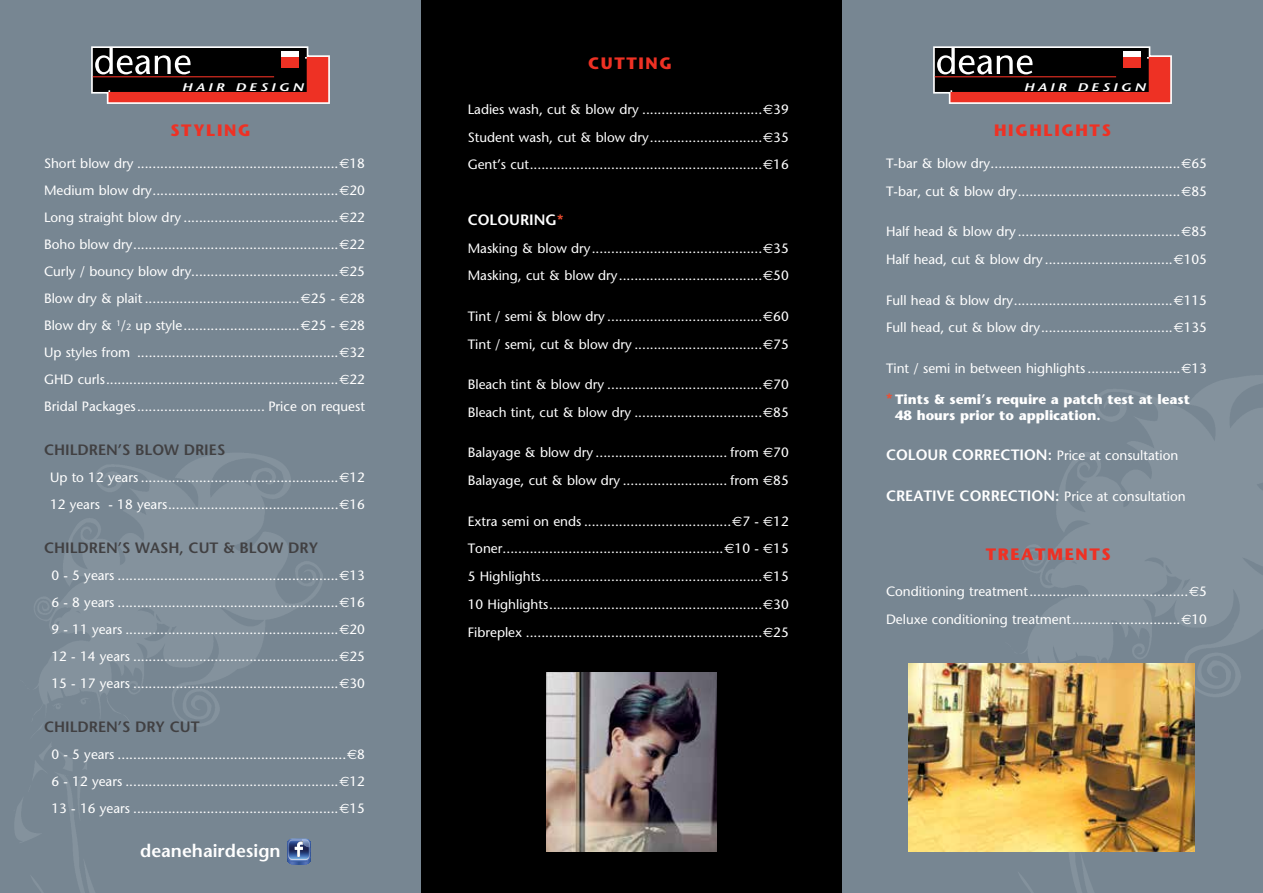
<style>
.page{position:relative;width:1263px;height:893px;background:#fff}
.page>*{position:absolute;margin:0;border:0;box-sizing:border-box;transform-origin:0 0}
.t1{font:600 18px "Stone Sans";color:#fff}
.t2{font:700 16.5px "Stone Sans";letter-spacing:.1em;color:#ee3124}
.t3{font:600 15px "Stone Sans";color:#414042}
.t4{font:600 15px "Stone Sans";color:#fff}
.t5{font:13.5px/27px "Stone Sans";color:#fff}
.t6{font:700 13.5px/16.2px "Stone Sans";color:#fff}
.t7{font:italic 600 11.1px "Stone Sans";letter-spacing:.2em;color:#fff;scale:1.4 1}
.s1{font-family:"Euro Sans"}
.s2{font-size:9px}
.s3{font-weight:600;font-size:15px;color:#f04d30}
.s4{font-weight:600;font-size:15px}
.s5{font-weight:400;font-size:13.5px}
.s6{color:#f04d30}
</style>
<div class="page">
<div style="left:0;top:0;width:421px;height:893px;background:#778692"></div>
<img style="left:15px;top:453px;width:308px;height:440px">
<div style="left:842px;top:0;width:421px;height:893px;background:#778692"></div>
<svg style="left:91px;top:46px;width:239px;height:58px"></svg>
<hr style="left:93px;top:76px;width:181px;height:1px;background:#ee3124">
<svg style="left:933px;top:46px;width:239px;height:58px"></svg>
<hr style="left:935px;top:76px;width:181px;height:1px;background:#ee3124">
<div style="left:421px;top:0;width:421px;height:893px;background:#000"></div>
<img style="left:547px;top:673px;width:169px;height:178px">
<img style="left:287px;top:838px;width:23px;height:1px">
<svg style="left:287px;top:839px;width:25px;height:25px"></svg>
<img style="left:982px;top:375px;width:281px;height:518px">
<img style="left:909px;top:663px;width:285px;height:188px">
<p class="t2" style="left:588px;top:53px;width:85px">CUTTING</p>
<p class="t7" style="left:182px;top:80px;width:89px">HAIR DESIGN</p>
<p class="t7" style="left:1024px;top:80px;width:89px">HAIR DESIGN</p>
<p class="t5" style="left:468px;top:95px;width:323px;line-height:27.8px;text-align:justify">Ladies wash, cut &amp; blow dry ...............................<span class="s1">€</span>39<br>Student wash, cut &amp; blow dry.............................<span class="s1">€</span>35<br>Gent’s cut............................................................<span class="s1">€</span>16</p>
<p class="t2" style="left:170px;top:120px;width:82px">STYLING</p>
<p class="t2" style="left:994px;top:120px;width:118px">HIGHLIGHTS</p>
<p class="t5" style="left:44px;top:150px;width:323px;text-align:justify">Short blow dry ....................................................<span class="s1">€</span>18<br>Medium blow dry................................................<span class="s1">€</span>20<br>Long straight blow dry ........................................<span class="s1">€</span>22<br>Boho blow dry.....................................................<span class="s1">€</span>22<br>Curly / bouncy blow dry......................................<span class="s1">€</span>25<br>Blow dry &amp; plait ........................................<span class="s1">€</span>25 - <span class="s1">€</span>28<br>Blow dry &amp; <sup>1</sup>/<span class="s2">2</span> up style..............................<span class="s1">€</span>25 - <span class="s1">€</span>28<br>Up styles from ....................................................<span class="s1">€</span>32<br>GHD curls............................................................<span class="s1">€</span>22<br>Bridal Packages................................. Price on request</p>
<p class="t3" style="left:44px;top:440px;width:183px">CHILDREN’S BLOW DRIES</p>
<p class="t5" style="left:50px;top:464px;width:316px">Up to 12 years ...................................................<span class="s1">€</span>12<br>12 years - 18 years............................................<span class="s1">€</span>16</p>
<p class="t3" style="left:44px;top:539px;width:276px">CHILDREN’S WASH, CUT &amp; BLOW DRY</p>
<p class="t5" style="left:52px;top:562px;width:315px;text-align:justify">0 - 5 years .........................................................<span class="s1">€</span>13<br>6 - 8 years .........................................................<span class="s1">€</span>16<br>9 - 11 years .......................................................<span class="s1">€</span>20<br>12 - 14 years .....................................................<span class="s1">€</span>25<br>15 - 17 years .....................................................<span class="s1">€</span>30</p>
<p class="t3" style="left:44px;top:718px;width:157px">CHILDREN’S DRY CUT</p>
<p class="t5" style="left:52px;top:741px;width:315px;text-align:justify">0 - 5 years ...........................................................<span class="s1">€</span>8<br>6 - 12 years .......................................................<span class="s1">€</span>12<br>13 - 16 years .....................................................<span class="s1">€</span>15</p>
<p class="t5" style="left:886px;top:149px;width:323px;line-height:27.8px">T-bar &amp; blow dry.................................................<span class="s1">€</span>65<br>T-bar, cut &amp; blow dry..........................................<span class="s1">€</span>85</p>
<p class="t5" style="left:886px;top:218px;width:323px;line-height:27.8px">Half head &amp; blow dry ..........................................<span class="s1">€</span>85<br>Half head, cut &amp; blow dry .................................<span class="s1">€</span>105</p>
<p class="t5" style="left:886px;top:286px;width:323px;line-height:27.8px">Full head &amp; blow dry.........................................<span class="s1">€</span>115<br>Full head, cut &amp; blow dry..................................<span class="s1">€</span>135</p>
<p class="t5" style="left:886px;top:354px;width:323px">Tint / semi in between highlights ........................<span class="s1">€</span>13</p>
<p class="t6" style="left:895px;top:391px;width:297px;text-indent:-9px"><span class="s3">*</span> Tints &amp; semi’s require a patch test at least<br>48 hours prior to application.</p>
<p class="t5" style="left:886px;top:442px;width:294px"><span class="s4">COLOUR CORRECTION:</span> Price at consultation</p>
<p class="t4" style="left:886px;top:486px;width:301px">CREATIVE CORRECTION: <span class="s5">Price at consultation</span></p>
<p class="t4" style="left:468px;top:210px;width:97px">COLOURING<span class="s6">*</span></p>
<p class="t5" style="left:468px;top:234px;width:323px;line-height:27.8px">Masking &amp; blow dry............................................<span class="s1">€</span>35<br>Masking, cut &amp; blow dry.....................................<span class="s1">€</span>50</p>
<p class="t5" style="left:468px;top:302px;width:323px;line-height:27.8px">Tint / semi &amp; blow dry ........................................<span class="s1">€</span>60<br>Tint / semi, cut &amp; blow dry .................................<span class="s1">€</span>75</p>
<p class="t5" style="left:468px;top:370px;width:323px;line-height:27.8px">Bleach tint &amp; blow dry ........................................<span class="s1">€</span>70<br>Bleach tint, cut &amp; blow dry .................................<span class="s1">€</span>85</p>
<p class="t5" style="left:468px;top:439px;width:323px;line-height:27.8px">Balayage &amp; blow dry .................................. from <span class="s1">€</span>70<br>Balayage, cut &amp; blow dry ........................... from <span class="s1">€</span>85</p>
<p class="t5" style="left:468px;top:507px;width:323px;line-height:27.8px;text-align:justify">Extra semi on ends ......................................<span class="s1">€</span>7 - <span class="s1">€</span>12<br>Toner.........................................................<span class="s1">€</span>10 - <span class="s1">€</span>15<br>5 Highlights.........................................................<span class="s1">€</span>15<br>10 Highlights.......................................................<span class="s1">€</span>30<br>Fibreplex .............................................................<span class="s1">€</span>25</p>
<p class="t2" style="left:986px;top:544px;width:127px">TREATMENTS</p>
<p class="t5" style="left:886px;top:578px;width:323px;line-height:27.8px">Conditioning treatment.........................................<span class="s1">€</span>5<br>Deluxe conditioning treatment............................<span class="s1">€</span>10</p>
<h1 class="t1" style="left:140px;top:840px;width:142px">deanehairdesign</h1>
</div>
